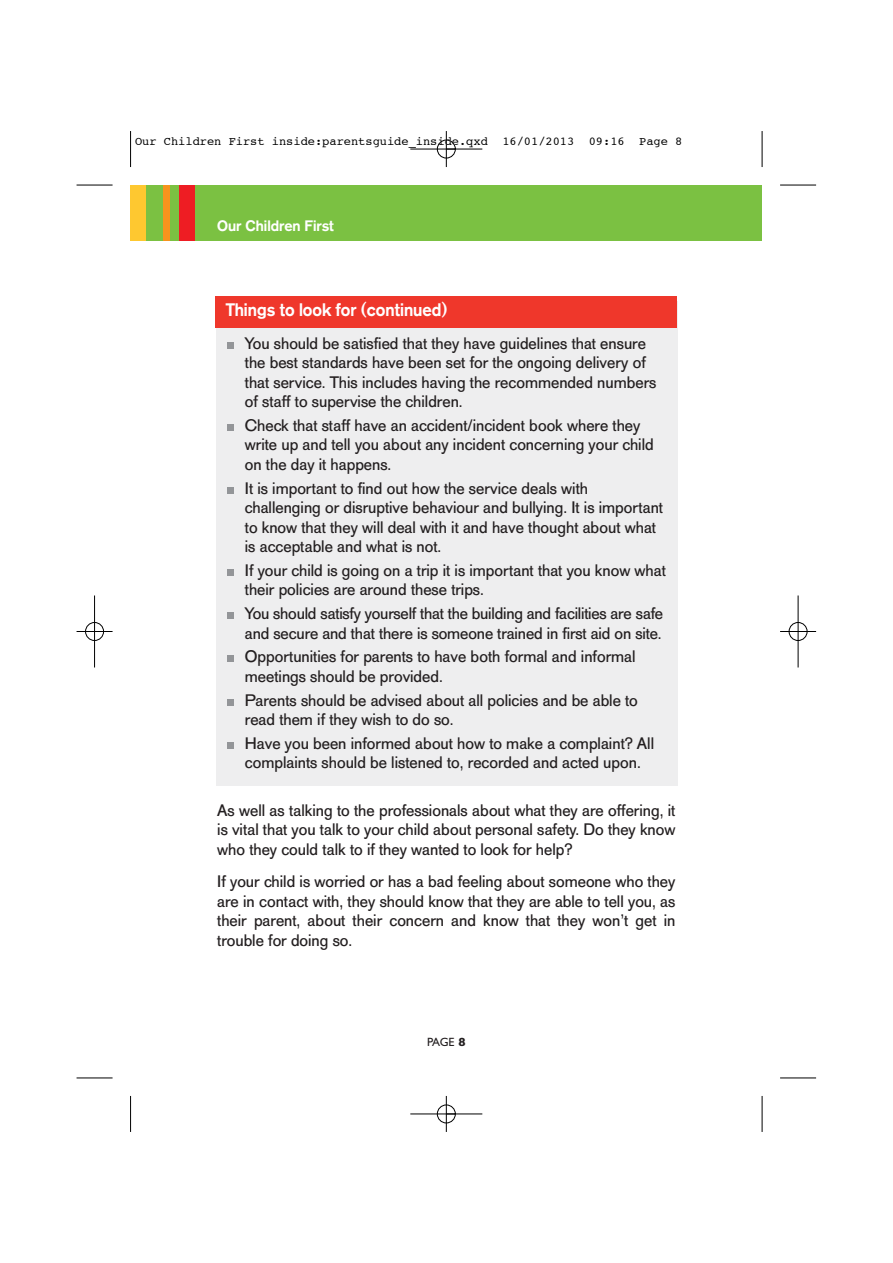
<style>
.page{position:relative;width:893px;height:1263px;background:#fff}
.page>*{position:absolute;margin:0;border:0;box-sizing:border-box;transform-origin:0 0}
.t1{font:500 18px "AG Old Face";color:#fff;scale:.95 1}
.t2{font:16.5px/19.5px "AG Old Face";color:#231f20}
.t3{font:500 15px "AG Old Face";color:#fff}
.t4{font:12px "Courier";color:#000}
.t5{font:12px "Gill Sans";color:#231f20}
.s1{font-weight:700}
</style>
<div class="page">
<div style="left:131px;top:185px;width:631px;height:55px;background:#7bc142"></div>
<div style="left:179px;top:185px;width:15px;height:55px;background:#ee1d23"></div>
<div style="left:163px;top:185px;width:6px;height:55px;background:#f7931d"></div>
<div style="left:131px;top:185px;width:15px;height:55px;background:#fec830"></div>
<div style="left:217px;top:301px;width:461px;height:485px;background:#eeeeef"></div>
<div style="left:216px;top:296px;width:461px;height:31px;background:#ef372b"></div>
<div style="left:227px;top:742px;width:7px;height:7px;background:#939598"></div>
<div style="left:227px;top:699px;width:7px;height:7px;background:#939598"></div>
<div style="left:227px;top:655px;width:7px;height:7px;background:#939598"></div>
<div style="left:227px;top:612px;width:7px;height:7px;background:#939598"></div>
<div style="left:227px;top:569px;width:7px;height:7px;background:#939598"></div>
<div style="left:227px;top:487px;width:7px;height:7px;background:#939598"></div>
<div style="left:227px;top:424px;width:7px;height:7px;background:#939598"></div>
<div style="left:227px;top:342px;width:7px;height:7px;background:#939598"></div>
<hr style="left:130px;top:131px;width:1px;height:36px;background:#000">
<hr style="left:77px;top:185px;width:36px;height:1px;background:#000">
<hr style="left:762px;top:131px;width:1px;height:36px;background:#000">
<hr style="left:780px;top:185px;width:36px;height:1px;background:#000">
<hr style="left:130px;top:1096px;width:1px;height:36px;background:#000">
<hr style="left:77px;top:1078px;width:36px;height:1px;background:#000">
<hr style="left:762px;top:1096px;width:1px;height:36px;background:#000">
<hr style="left:780px;top:1078px;width:36px;height:1px;background:#000">
<div style="left:437px;top:140px;width:19px;height:18px;border:1px solid #fff;border-radius:50%"></div>
<div style="left:437px;top:1105px;width:19px;height:18px;border:1px solid #fff;border-radius:50%"></div>
<hr style="left:410px;top:149px;width:72px;height:1px;background:#000">
<hr style="left:410px;top:1114px;width:72px;height:1px;background:#000">
<hr style="left:94px;top:596px;width:1px;height:72px;background:#000">
<hr style="left:798px;top:596px;width:1px;height:72px;background:#000">
<hr style="left:446px;top:131px;width:1px;height:36px;background:#000">
<hr style="left:446px;top:1096px;width:1px;height:36px;background:#000">
<hr style="left:77px;top:631px;width:36px;height:1px;background:#000">
<hr style="left:780px;top:631px;width:36px;height:1px;background:#000">
<div style="left:437px;top:140px;width:18px;height:18px;border:1px solid #000;border-radius:50%"></div>
<div style="left:437px;top:1105px;width:18px;height:18px;border:1px solid #000;border-radius:50%"></div>
<div style="left:85px;top:622px;width:19px;height:19px;border:1px solid #000;border-radius:50%"></div>
<div style="left:789px;top:622px;width:18px;height:19px;border:1px solid #000;border-radius:50%"></div>
<p class="t4" style="left:135px;top:136px;width:549px">Our Children First inside:parentsguide_inside.qxd 16/01/2013 09:16 Page 8</p>
<p class="t3" style="left:217px;top:221px;width:118px">Our Children First</p>
<p class="t1" style="left:226px;top:304px;width:235px">Things to look for (continued)</p>
<p class="t2" style="left:245px;top:335px;width:413px">You should be satisfied that they have guidelines that ensure the best standards have been set for the ongoing delivery of that service. This includes having the recommended numbers of staff to supervise the children.</p>
<p class="t2" style="left:245px;top:417px;width:410px">Check that staff have an accident/incident book where they write up and tell you about any incident concerning your child on the day it happens.</p>
<p class="t2" style="left:245px;top:480px;width:420px">It is important to find out how the service deals with challenging or disruptive behaviour and bullying. It is important to know that they will deal with it and have thought about what is acceptable and what is not.</p>
<p class="t2" style="left:245px;top:562px;width:422px">If your child is going on a trip it is important that you know what their policies are around these trips.</p>
<p class="t2" style="left:245px;top:605px;width:420px">You should satisfy yourself that the building and facilities are safe and secure and that there is someone trained in first aid on site.</p>
<p class="t2" style="left:245px;top:649px;width:392px">Opportunities for parents to have both formal and informal meetings should be provided.</p>
<p class="t2" style="left:245px;top:692px;width:394px">Parents should be advised about all policies and be able to read them if they wish to do so.</p>
<p class="t2" style="left:245px;top:735px;width:411px">Have you been informed about how to make a complaint? All complaints should be listened to, recorded and acted upon.</p>
<p class="t2" style="left:217px;top:802px;width:460px;text-align:justify">As well as talking to the professionals about what they are offering, it is vital that you talk to your child about personal safety. Do they know who they could talk to if they wanted to look for help?</p>
<p class="t2" style="left:217px;top:874px;width:460px;text-align:justify">If your child is worried or has a bad feeling about someone who they are in contact with, they should know that they are able to tell you, as their parent, about their concern and know that they won’t get in trouble for doing so.</p>
<p class="t5" style="left:427px;top:1038px;width:40px">PAGE <span class="s1">8</span></p>
</div>
